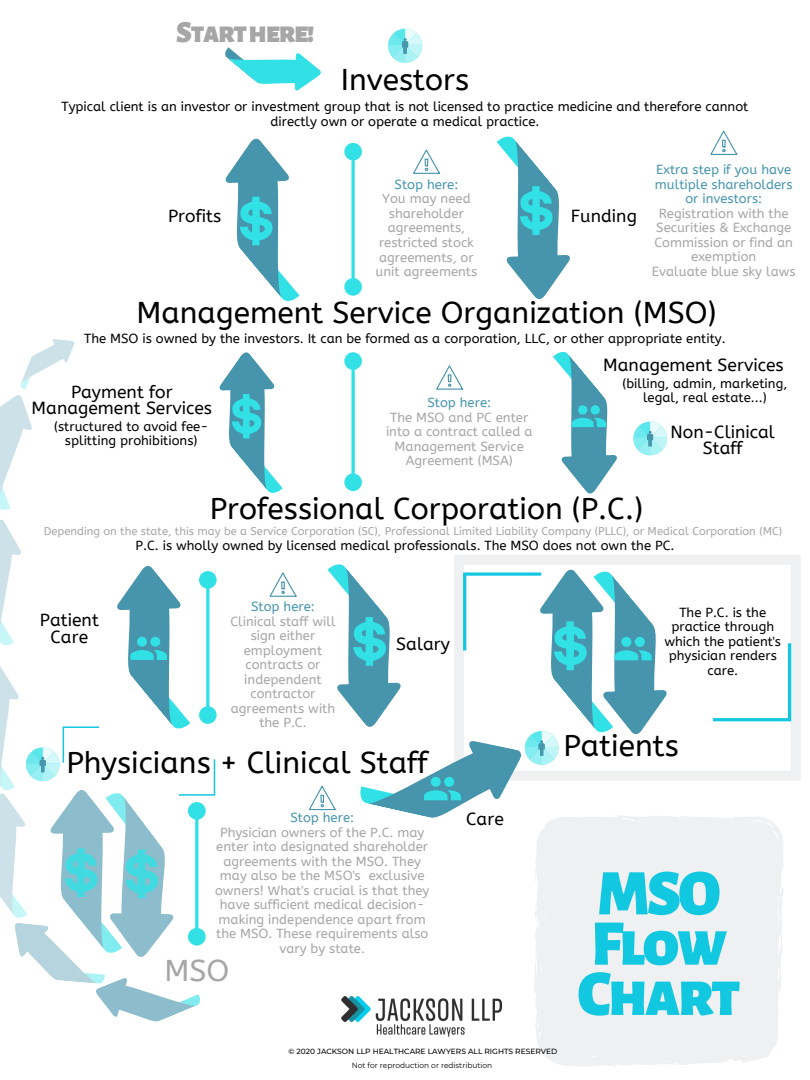
<style>
.page{position:relative;width:810px;height:1080px;background:#fff}
.page>*{position:absolute;margin:0;border:0;box-sizing:border-box;transform-origin:0 0}
.t1{font:900 65px/50.3px "Alegreya Sans SC";letter-spacing:-.045em;color:#12c7e0;text-align:center}
.t2{font:30px "A Bee Zee";color:#000}
.t3{font:900 30px "Alegreya Sans SC";letter-spacing:-.045em;color:#a6a6a6}
.t4{font:30px "A Bee Zee";color:#a6a6a6}
.t5{font:17.5px/15.9px "A Bee Zee";color:#000;text-align:center}
.t6{font:13.12px/14.5px "A Bee Zee";color:#a6a6a6;text-align:center}
.t7{font:13.12px/14.5px "A Bee Zee";color:#000;text-align:center}
.t8{font:13.12px/14.5px "A Bee Zee";color:#4795ad;text-align:center}
.t9{font:11.25px "A Bee Zee";color:#a6a6a6}
.t10{font:500 7.5px "Montserrat";color:#000}
.t11{font:7.5px "Montserrat";color:#000}
</style>
<div class="page">
<svg style="left:454px;top:555px;width:347px;height:226px"></svg>
<svg style="left:713px;top:643px;width:78px;height:78px"></svg>
<svg style="left:388px;top:29px;width:34px;height:34px"></svg>
<svg style="left:497px;top:136px;width:73px;height:163px"></svg>
<svg style="left:219px;top:352px;width:64px;height:141px"></svg>
<svg style="left:344px;top:352px;width:18px;height:139px"></svg>
<svg style="left:553px;top:351px;width:114px;height:143px"></svg>
<svg style="left:225px;top:138px;width:137px;height:163px"></svg>
<svg style="left:413px;top:150px;width:27px;height:24px"></svg>
<div style="left:534px;top:816px;width:249px;height:250px;background:#eef0f2"></div>
<img style="left:341px;top:996px;width:161px;height:41px">
<svg style="left:710px;top:131px;width:27px;height:24px"></svg>
<svg style="left:436px;top:365px;width:27px;height:25px"></svg>
<svg style="left:270px;top:560px;width:431px;height:274px"></svg>
<svg style="left:225px;top:47px;width:96px;height:44px"></svg>
<svg style="left:0;top:519px;width:217px;height:503px"></svg>
<svg style="left:0;top:339px;width:75px;height:171px"></svg>
<h2 class="t3" style="left:176px;top:18px;width:140px">Start here!</h2>
<h2 class="t2" style="left:341px;top:63px;width:130px">Investors</h2>
<p class="t7" style="left:62px;top:100px;width:688px">Typical client is an investor or investment group that is not licensed to practice medicine and therefore cannot directly own or operate a medical practice.</p>
<p class="t8" style="left:395px;top:177px;width:65px">Stop here:</p>
<p class="t6" style="left:376px;top:192px;width:103px">You may need shareholder agreements, restricted stock agreements, or unit agreements</p>
<h3 class="t5" style="left:168px;top:208px;width:55px">Profits</h3>
<h3 class="t5" style="left:571px;top:209px;width:67px">Funding</h3>
<p class="t8" style="left:655px;top:162px;width:139px">Extra step if you have multiple shareholders or investors:</p>
<p class="t6" style="left:652px;top:206px;width:145px">Registration with the<br>Securities &amp; Exchange<br>Commission or find an exemption<br>Evaluate blue sky laws</p>
<h2 class="t2" style="left:136px;top:296px;width:582px">Management Service Organization (MSO)</h2>
<p class="t7" style="left:84px;top:331px;width:643px">The MSO is owned by the investors. It can be formed as a corporation, LLC, or other appropriate entity.</p>
<h3 class="t5" style="left:32px;top:385px;width:182px">Payment for<br>Management Services</h3>
<p class="t7" style="left:54px;top:419px;width:156px">(structured to avoid fee&shy;splitting prohibitions)</p>
<p class="t8" style="left:427px;top:396px;width:65px">Stop here:</p>
<p class="t6" style="left:386px;top:410px;width:148px">The MSO and PC enter into a contract called a<br>Management Service<br>Agreement (MSA)</p>
<h3 class="t5" style="left:603px;top:357px;width:182px">Management Services</h3>
<p class="t7" style="left:622px;top:376px;width:166px">(billing, admin, marketing, legal, real estate...)</p>
<h3 class="t5" style="left:671px;top:424px;width:106px">Non-Clinical<br>Staff</h3>
<h2 class="t2" style="left:210px;top:491px;width:435px">Professional Corporation (P.C.)</h2>
<p class="t9" style="left:44px;top:525px;width:740px">Depending on the state, this may be a Service Corporation (SC), Professional Limited Liability Company (PLLC), or Medical Corporation (MC)</p>
<h3 class="t5" style="left:40px;top:611px;width:61px;line-height:17.8px">Patient<br>Care</h3>
<p class="t7" style="left:136px;top:539px;width:540px">P.C. is wholly owned by licensed medical professionals. The MSO does not own the PC.</p>
<p class="t8" style="left:251px;top:600px;width:65px">Stop here:</p>
<p class="t6" style="left:230px;top:614px;width:107px">Clinical staff will sign either employment contracts or independent contractor agreements with the P.C.</p>
<h3 class="t5" style="left:396px;top:636px;width:55px">Salary</h3>
<p class="t7" style="left:664px;top:605px;width:118px">The P.C. is the practice through which the patient's physician renders care.</p>
<h2 class="t2" style="left:66px;top:745px;width:363px">Physicians + Clinical Staff</h2>
<p class="t8" style="left:290px;top:811px;width:65px">Stop here:</p>
<p class="t6" style="left:215px;top:825px;width:216px">Physician owners of the P.C. may enter into designated shareholder agreements with the MSO. They may also be the MSO's exclusive owners! What's crucial is that they have sufficient medical decision&shy;making independence apart from the MSO. These requirements also vary by state.</p>
<h2 class="t4" style="left:164px;top:953px;width:66px">MSO</h2>
<h3 class="t5" style="left:466px;top:811px;width:39px">Care</h3>
<h2 class="t2" style="left:563px;top:728px;width:117px">Patients</h2>
<h1 class="t1" style="left:577px;top:870px;width:165px">MSO<br>Flow<br>Chart</h1>
<p class="t10" style="left:288px;top:1047px;width:270px">© 2020 JACKSON LLP HEALTHCARE LAWYERS ALL RIGHTS RESERVED</p>
<p class="t11" style="left:352px;top:1061px;width:142px">Not for reproduction or redistribution</p>
</div>
